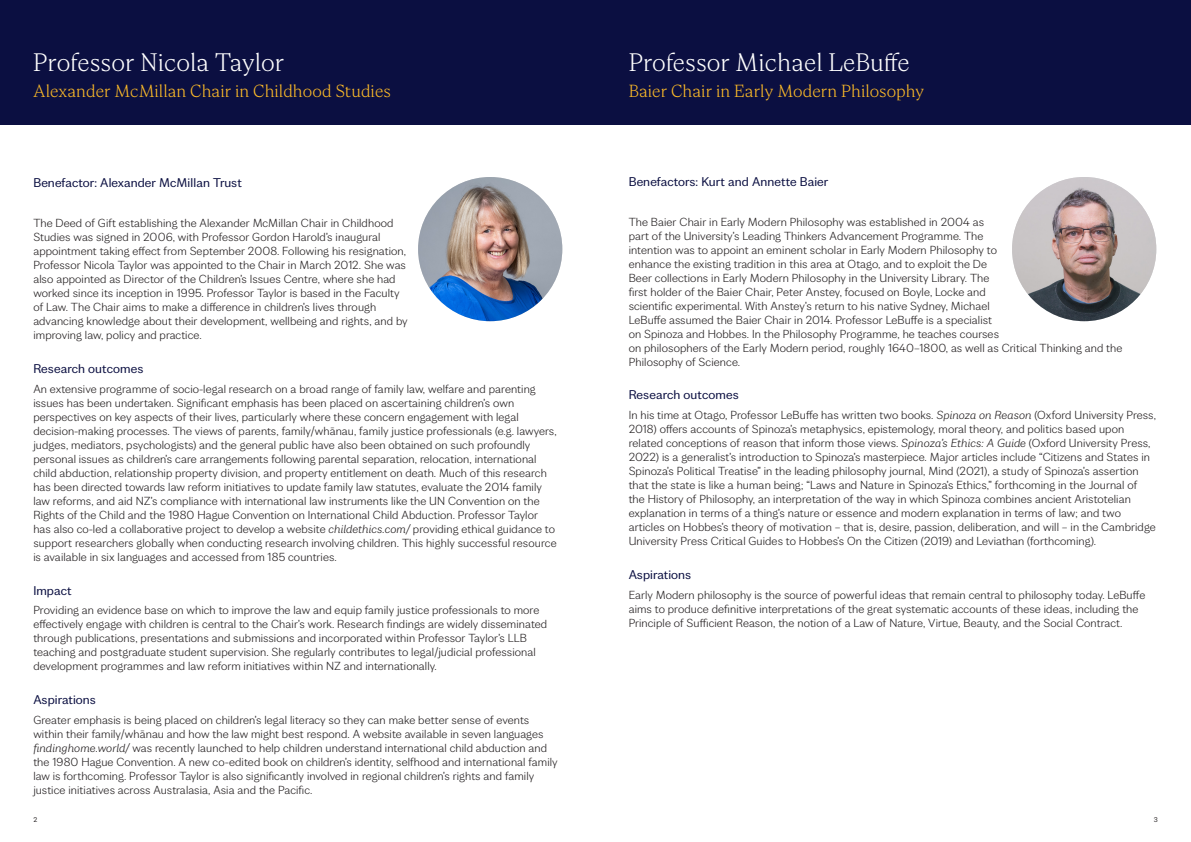
<style>
.page{position:relative;width:1191px;height:842px;background:#fff}
.page>*{position:absolute;margin:0;border:0;box-sizing:border-box;transform-origin:0 0}
.name{font:300 26px "Wickliffe";color:#fff}
.t1{font:300 18px "Wickliffe";color:#fdbb28}
.Body{font:13px "Wickliffe Sans";letter-spacing:.01em;color:#0b0f41}
.Body-2{font:300 12px/14px "Wickliffe Sans";letter-spacing:.01em;color:#231f20}
.t2{font:7px "Wickliffe Sans";color:#231f20}
.s1{font-style:italic}
</style>
<div class="page">
<div style="left:595px;top:0;width:596px;height:125px;background:#0b0f41"></div>
<div style="left:0;top:0;width:596px;height:125px;background:#0b0f41"></div>
<img style="left:418px;top:177px;width:144px;height:144px;border-radius:72px">
<img style="left:1012px;top:177px;width:144px;height:144px;border-radius:72px">
<p class="name" style="left:33px;top:48px;width:253px">Professor Nicola Taylor</p>
<p class="t1" style="left:33px;top:81px;width:359px">Alexander McMillan Chair in Childhood Studies</p>
<p class="Body" style="left:33px;top:176px;width:210px">Benefactor: Alexander McMillan Trust</p>
<p class="Body-2" style="left:33px;top:216px;width:376px">The Deed of Gift establishing the Alexander McMillan Chair in Childhood Studies was signed in 2006, with Professor Gordon Harold’s inaugural appointment taking effect from September 2008. Following his resignation, Professor Nicola Taylor was appointed to the Chair in March 2012. She was also appointed as Director of the Children’s Issues Centre, where she had worked since its inception in 1995. Professor Taylor is based in the Faculty of Law. The Chair aims to make a difference in children’s lives through advancing knowledge about their development, wellbeing and rights, and by improving law, policy and practice.</p>
<h2 class="Body" style="left:33px;top:362px;width:112px">Research outcomes</h2>
<p class="Body-2" style="left:33px;top:382px;width:525px">An extensive programme of socio-legal research on a broad range of family law, welfare and parenting issues has been undertaken. Significant emphasis has been placed on ascertaining children’s own perspectives on key aspects of their lives, particularly where these concern engagement with legal decision-making processes. The views of parents, family/whānau, family justice professionals (e.g. lawyers, judges, mediators, psychologists) and the general public have also been obtained on such profoundly personal issues as children’s care arrangements following parental separation, relocation, international child abduction, relationship property division, and property entitlement on death. Much of this research has been directed towards law reform initiatives to update family law statutes, evaluate the 2014 family law reforms, and aid NZ’s compliance with international law instruments like the UN Convention on the Rights of the Child and the 1980 Hague Convention on International Child Abduction. Professor Taylor has also co-led a collaborative project to develop a website <span class="s1">childethics.com/</span> providing ethical guidance to support researchers globally when conducting research involving children. This highly successful resource is available in six languages and accessed from 185 countries.</p>
<h2 class="Body" style="left:33px;top:583px;width:40px">Impact</h2>
<p class="Body-2" style="left:33px;top:603px;width:515px">Providing an evidence base on which to improve the law and equip family justice professionals to more effectively engage with children is central to the Chair’s work. Research findings are widely disseminated through publications, presentations and submissions and incorporated within Professor Taylor’s LLB teaching and postgraduate student supervision. She regularly contributes to legal/judicial professional development programmes and law reform initiatives within NZ and internationally.</p>
<h2 class="Body" style="left:33px;top:693px;width:64px">Aspirations</h2>
<p class="Body-2" style="left:33px;top:713px;width:526px">Greater emphasis is being placed on children’s legal literacy so they can make better sense of events within their family/whānau and how the law might best respond. A website available in seven languages <span class="s1">findinghome.world/</span> was recently launched to help children understand international child abduction and the 1980 Hague Convention. A new co-edited book on children’s identity, selfhood and international family law is forthcoming. Professor Taylor is also significantly involved in regional children’s rights and family justice initiatives across Australasia, Asia and the Pacific.</p>
<p class="name" style="left:628px;top:48px;width:283px">Professor Michael LeBuffe</p>
<p class="t1" style="left:628px;top:81px;width:297px">Baier Chair in Early Modern Philosophy</p>
<p class="Body" style="left:628px;top:175px;width:201px">Benefactors: Kurt and Annette Baier</p>
<p class="Body-2" style="left:628px;top:215px;width:495px">The Baier Chair in Early Modern Philosophy was established in 2004 as<br>part of the University’s Leading Thinkers Advancement Programme. The<br>intention was to appoint an eminent scholar in Early Modern Philosophy to<br>enhance the existing tradition in this area at Otago, and to exploit the De<br>Beer collections in Early Modern Philosophy in the University Library. The<br>first holder of the Baier Chair, Peter Anstey, focused on Boyle, Locke and<br>scientific experimental. With Anstey’s return to his native Sydney, Michael<br>LeBuffe assumed the Baier Chair in 2014. Professor LeBuffe is a specialist<br>on Spinoza and Hobbes. In the Philosophy Programme, he teaches courses<br>on philosophers of the Early Modern period, roughly 1640–1800, as well as Critical Thinking and the Philosophy of Science.</p>
<h2 class="Body" style="left:628px;top:388px;width:112px">Research outcomes</h2>
<p class="Body-2" style="left:628px;top:408px;width:529px">In his time at Otago, Professor LeBuffe has written two books. <span class="s1">Spinoza on Reason</span> (Oxford University Press, 2018) offers accounts of Spinoza’s metaphysics, epistemology, moral theory, and politics based upon related conceptions of reason that inform those views. <span class="s1">Spinoza’s Ethics: A Guide</span> (Oxford University Press, 2022) is a generalist’s introduction to Spinoza’s masterpiece. Major articles include “Citizens and States in Spinoza’s Political Treatise” in the leading philosophy journal, Mind (2021), a study of Spinoza’s assertion that the state is like a human being; “Laws and Nature in Spinoza’s Ethics,” forthcoming in the Journal of the History of Philosophy, an interpretation of the way in which Spinoza combines ancient Aristotelian explanation in terms of a thing’s nature or essence and modern explanation in terms of law; and two articles on Hobbes’s theory of motivation – that is, desire, passion, deliberation, and will – in the Cambridge University Press Critical Guides to Hobbes’s On the Citizen (2019) and Leviathan (forthcoming).</p>
<h2 class="Body" style="left:628px;top:568px;width:64px">Aspirations</h2>
<p class="Body-2" style="left:628px;top:588px;width:518px">Early Modern philosophy is the source of powerful ideas that remain central to philosophy today. LeBuffe aims to produce definitive interpretations of the great systematic accounts of these ideas, including the<br>Principle of Sufficient Reason, the notion of a Law of Nature, Virtue, Beauty, and the Social Contract.</p>
<p class="t2" style="left:33px;top:816px;width:5px">2</p>
<p class="t2" style="left:1153px;top:816px;width:6px">3</p>
</div>
